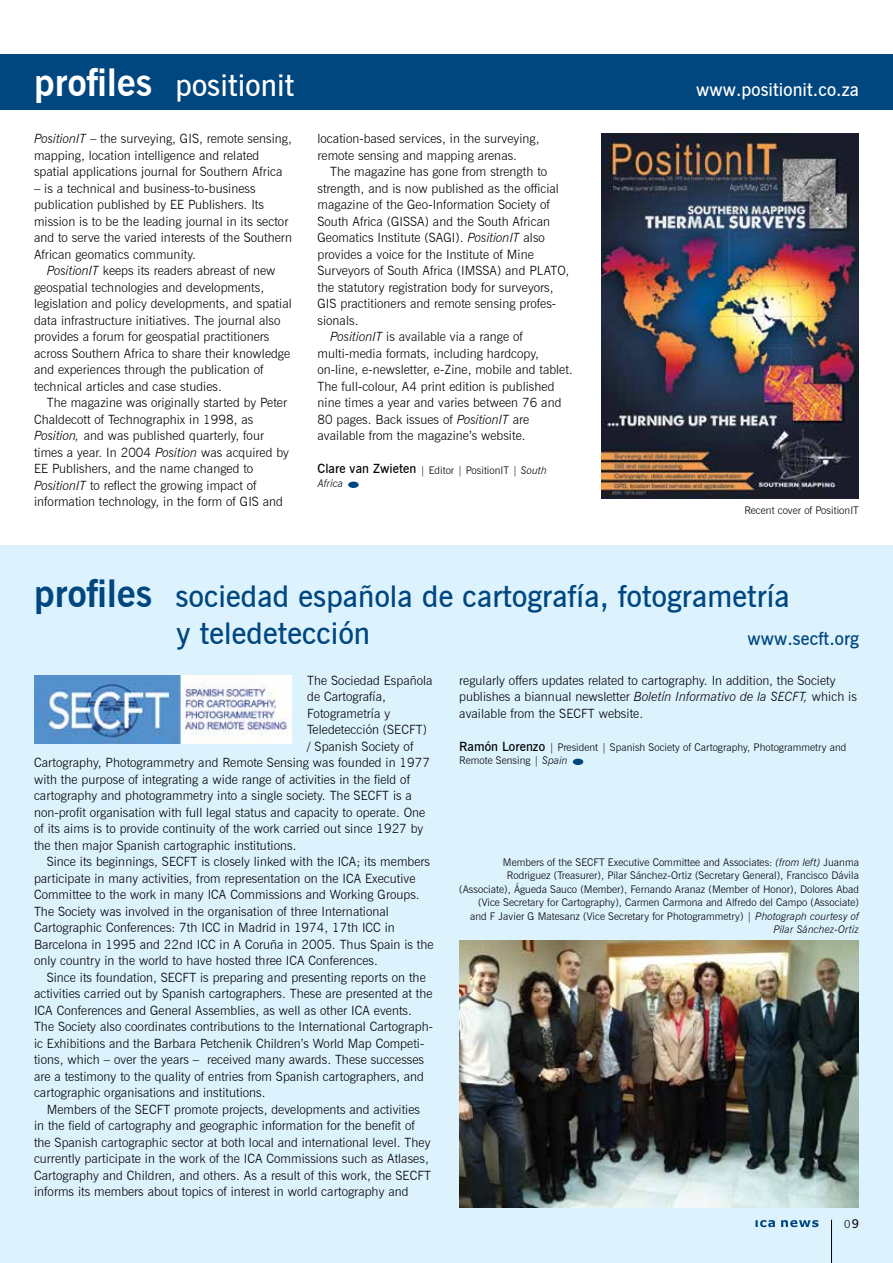
<style>
.page{position:relative;width:893px;height:1263px;background:#fff}
.page>*{position:absolute;margin:0;border:0;box-sizing:border-box;transform-origin:0 0}
.t1{font:600 30px/37.2px "News Gothic BT";letter-spacing:.005em;color:#00467f}
.t2{font:600 30px "News Gothic BT";letter-spacing:.005em;color:#fff}
.t3{font:600 18px "News Gothic BT";letter-spacing:.005em;color:#fff}
.t4{font:600 18px "News Gothic BT";letter-spacing:.005em;color:#00467f}
.t5{font:300 12.75px/16.5px "News Gothic BT";letter-spacing:.005em;color:#000}
.t6{font:12px "Grot Macron Extra Lt";color:#000}
.t7{font:300 10.5px/13.5px "News Gothic BT";letter-spacing:.005em;color:#000}
.s1{font-weight:700;font-size:37.5px}
.s2{font-style:italic}
.s3{font-weight:600;font-size:12.75px}
.s4{font-family:"News Gothic BT";font-weight:600}
</style>
<div class="page">
<div style="left:0;top:545px;width:893px;height:718px;background:#dcf2fd"></div>
<hr style="left:831px;top:1220px;width:1px;height:43px;background:#000">
<div style="left:0;top:55px;width:893px;height:55px;background:#00467f"></div>
<svg style="left:755px;top:1220px;width:63px;height:7px"></svg>
<div style="left:348px;top:482px;width:11px;height:6px;background:#00467f;border-radius:50%"></div>
<img style="left:601px;top:134px;width:258px;height:365px">
<img style="left:34px;top:675px;width:258px;height:69px">
<img style="left:459px;top:941px;width:400px;height:267px">
<div style="left:573px;top:759px;width:10px;height:6px;background:#00467f;border-radius:50%"></div>
<h1 class="t2" style="left:34px;top:67px;width:262px"><span class="s1">profiles</span> positionit</h1>
<p class="t5" style="left:34px;top:131px;width:259px"><span class="s2">PositionIT</span> – the surveying, GIS, remote sensing, mapping, location intelligence and related spatial applications journal for Southern Africa</p>
<p class="t5" style="left:34px;top:180px;width:259px">– is a technical and business-to-business publication published by EE Publishers. Its mission is to be the leading journal in its sector and to serve the varied interests of the Southern African geomatics community.</p>
<p class="t5" style="left:34px;top:263px;width:259px;text-indent:13px"><span class="s2">PositionIT</span> keeps its readers abreast of new geospatial technologies and developments, legislation and policy developments, and spatial data infrastructure initiatives. The journal also provides a forum for geospatial practitioners across Southern Africa to share their knowledge and experiences through the publication of technical articles and case studies.</p>
<p class="t5" style="left:34px;top:395px;width:256px;text-indent:13px">The magazine was originally started by Peter Chaldecott of Technographix in 1998, as <span class="s2">Position,</span> and was published quarterly, four times a year. In 2004 <span class="s2">Position</span> was acquired by EE Publishers, and the name changed to <span class="s2">PositionIT</span> to reflect the growing impact of information technology, in the form of GIS and</p>
<p class="t5" style="left:317px;top:131px;width:224px">location-based services, in the surveying, remote sensing and mapping arenas.</p>
<p class="t5" style="left:330px;top:164px;width:218px">The magazine has gone from strength to</p>
<p class="t5" style="left:317px;top:180px;width:243px">strength, and is now published as the official</p>
<p class="t5" style="left:317px;top:197px;width:234px">magazine of the Geo-Information Society of</p>
<p class="t5" style="left:317px;top:213px;width:234px">South Africa (GISSA) and the South African</p>
<p class="t5" style="left:317px;top:230px;width:229px">Geomatics Institute (SAGI). <span class="s2">PositionIT</span> also</p>
<p class="t5" style="left:317px;top:246px;width:218px">provides a voice for the Institute of Mine</p>
<p class="t5" style="left:317px;top:263px;width:253px">Surveyors of South Africa (IMSSA) and PLATO,</p>
<p class="t5" style="left:317px;top:279px;width:238px">the statutory registration body for surveyors,</p>
<p class="t5" style="left:317px;top:296px;width:240px">GIS practitioners and remote sensing profes-</p>
<p class="t5" style="left:317px;top:312px;width:42px">sionals.</p>
<p class="t5" style="left:330px;top:329px;width:194px"><span class="s2">PositionIT</span> is available via a range of</p>
<p class="t5" style="left:317px;top:345px;width:223px">multi-media formats, including hardcopy,</p>
<p class="t5" style="left:317px;top:362px;width:257px">on-line, e-newsletter, e-Zine, mobile and tablet.</p>
<p class="t5" style="left:317px;top:378px;width:238px">The full-colour, A4 print edition is published</p>
<p class="t5" style="left:317px;top:395px;width:245px">nine times a year and varies between 76 and</p>
<p class="t5" style="left:317px;top:411px;width:213px">80 pages. Back issues of <span class="s2">PositionIT</span> are</p>
<p class="t5" style="left:317px;top:428px;width:210px">available from the magazine’s website.</p>
<p class="t7" style="left:317px;top:463px;width:231px"><span class="s3">Clare van Zwieten</span> | Editor | PositionIT | <span class="s2">South<br>Africa</span></p>
<h2 class="t3" style="left:696px;top:79px;width:164px">www.positionit.co.za</h2>
<p class="t7" style="left:744px;top:503px;width:116px">Recent cover of PositionIT</p>
<h1 class="t1" style="left:176px;top:577px;width:615px;text-indent:-142px"><span class="s1">profiles</span> sociedad española de cartografía, fotogrametría y teledetección</h1>
<h2 class="t4" style="left:747px;top:627px;width:113px">www.secft.org</h2>
<p class="t5" style="left:307px;top:672px;width:127px">The Sociedad Española</p>
<p class="t5" style="left:307px;top:688px;width:80px">de Cartografía,</p>
<p class="t5" style="left:307px;top:705px;width:84px">Fotogrametría y</p>
<p class="t5" style="left:307px;top:721px;width:121px">Teledetección (SECFT)</p>
<p class="t5" style="left:307px;top:738px;width:108px">/ Spanish Society of</p>
<p class="t5" style="left:34px;top:754px;width:398px">Cartography, Photogrammetry and Remote Sensing was founded in 1977</p>
<p class="t5" style="left:34px;top:771px;width:378px">with the purpose of integrating a wide range of activities in the field of</p>
<p class="t5" style="left:34px;top:787px;width:379px">cartography and photogrammetry into a single society. The SECFT is a</p>
<p class="t5" style="left:34px;top:804px;width:393px">non-profit organisation with full legal status and capacity to operate. One</p>
<p class="t5" style="left:34px;top:820px;width:391px">of its aims is to provide continuity of the work carried out since 1927 by</p>
<p class="t5" style="left:34px;top:837px;width:264px">the then major Spanish cartographic institutions.</p>
<p class="t5" style="left:47px;top:853px;width:385px">Since its beginnings, SECFT is closely linked with the ICA; its members</p>
<p class="t5" style="left:34px;top:870px;width:383px">participate in many activities, from representation on the ICA Executive</p>
<p class="t5" style="left:34px;top:886px;width:387px">Committee to the work in many ICA Commissions and Working Groups.</p>
<p class="t5" style="left:34px;top:903px;width:356px">The Society was involved in the organisation of three International</p>
<p class="t5" style="left:34px;top:919px;width:362px">Cartographic Conferences: 7th ICC in Madrid in 1974, 17th ICC in</p>
<p class="t5" style="left:34px;top:936px;width:401px">Barcelona in 1995 and 22nd ICC in A Coruña in 2005. Thus Spain is the</p>
<p class="t5" style="left:34px;top:952px;width:345px">only country in the world to have hosted three ICA Conferences.</p>
<p class="t5" style="left:47px;top:969px;width:381px">Since its foundation, SECFT is preparing and presenting reports on the</p>
<p class="t5" style="left:34px;top:985px;width:400px">activities carried out by Spanish cartographers. These are presented at the</p>
<p class="t5" style="left:34px;top:1002px;width:379px">ICA Conferences and General Assemblies, as well as other ICA events.</p>
<p class="t5" style="left:34px;top:1018px;width:401px">The Society also coordinates contributions to the International Cartograph-</p>
<p class="t5" style="left:34px;top:1035px;width:392px">ic Exhibitions and the Barbara Petchenik Children’s World Map Competi-</p>
<p class="t5" style="left:34px;top:1051px;width:392px">tions, which – over the years – received many awards. These successes</p>
<p class="t5" style="left:34px;top:1068px;width:391px">are a testimony to the quality of entries from Spanish cartographers, and</p>
<p class="t5" style="left:34px;top:1084px;width:233px">cartographic organisations and institutions.</p>
<p class="t5" style="left:47px;top:1101px;width:375px">Members of the SECFT promote projects, developments and activities</p>
<p class="t5" style="left:34px;top:1117px;width:382px">in the field of cartography and geographic information for the benefit of</p>
<p class="t5" style="left:34px;top:1134px;width:398px">the Spanish cartographic sector at both local and international level. They</p>
<p class="t5" style="left:34px;top:1150px;width:396px">currently participate in the work of the ICA Commissions such as Atlases,</p>
<p class="t5" style="left:34px;top:1167px;width:398px">Cartography and Children, and others. As a result of this work, the SECFT</p>
<p class="t5" style="left:34px;top:1183px;width:376px">informs its members about topics of interest in world cartography and</p>
<p class="t5" style="left:459px;top:672px;width:399px">regularly offers updates related to cartography. In addition, the Society publishes a biannual newsletter <span class="s2">Boletín Informativo de la SECFT,</span> which is available from the SECFT website.</p>
<p class="t7" style="left:459px;top:740px;width:389px"><span class="s3">Ramón Lorenzo</span> | President | Spanish Society of Cartography, Photogrammetry and<br>Remote Sensing | <span class="s2">Spain</span></p>
<p class="t7" style="left:459px;top:855px;width:401px;text-align:right">Members of the SECFT Executive Committee and Associates: <span class="s2">(from left)</span> Juanma Rodriguez (Treasurer), Pilar Sánchez-Ortiz (Secretary General), Francisco Dávila (Associate), Águeda Sauco (Member), Fernando Aranaz (Member of Honor), Dolores Abad (Vice Secretary for Cartography), Carmen Carmona and Alfredo del Campo (Associate) and F Javier G Matesanz (Vice Secretary for Photogrammetry) | <span class="s2">Photograph courtesy of Pilar Sánchez-Ortiz</span></p>
<p class="t6" style="left:844px;top:1217px;width:16px">0<span class="s4">9</span></p>
</div>
